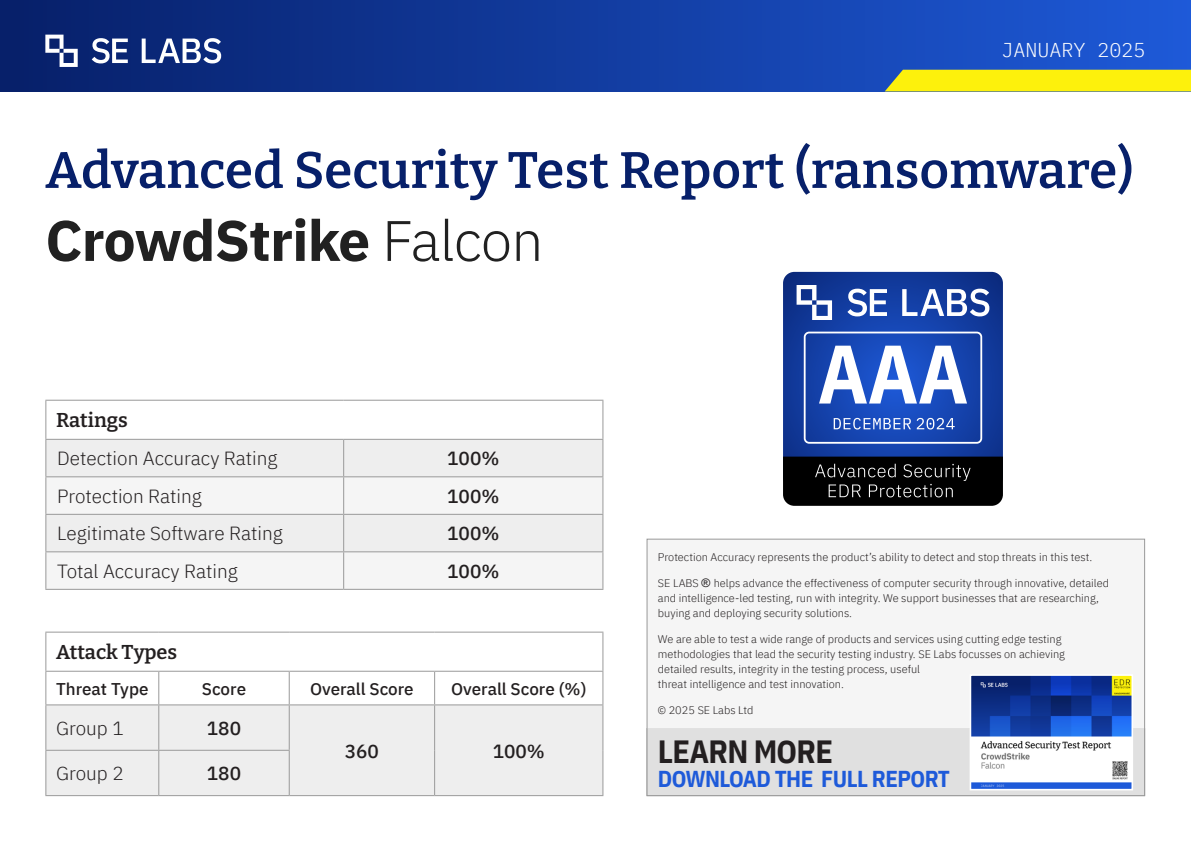
<style>
.page{position:relative;width:1191px;height:842px;background:#fff}
.page>*{position:absolute;margin:0;border:0;box-sizing:border-box;transform-origin:0 0}
.Vendor{font:700 57px "IBM Plex Sans";letter-spacing:-.02em;color:#212121}
.Headline{font:600 51px "Bitter";letter-spacing:.005em;color:#07206a}
.t1{font:700 32px "IBM Plex Sans Cond";letter-spacing:-.025em;color:#231f20}
.t2{font:700 23px "IBM Plex Sans Cond";letter-spacing:-.025em;color:#1e5ad9}
.t3{font:600 20px "Bitter";color:#231f20}
.Date{font:300 20px "IBM Plex Mono";color:#fff}
.t4{font:300 19px "IBM Plex Sans";color:#231f20}
.t5{font:500 19px "IBM Plex Sans";color:#231f20}
.t6{font:500 17px "IBM Plex Sans";color:#231f20}
.t7{font:300 11px/15px "IBM Plex Sans";color:#231f20}
.s1{font-weight:300}
.s2{font-family:"Arial Unicode MS";font-weight:400;font-size:12px}
</style>
<div class="page">
<div style="left:0;top:0;width:1191px;height:91px;background:linear-gradient(to right,#071f68,#1e5ad8)"></div>
<div style="left:884px;top:70px;width:307px;height:21px;background:#fdf10c"></div>
<svg style="left:92px;top:38px;width:36px;height:25px"></svg>
<svg style="left:142px;top:38px;width:79px;height:25px"></svg>
<svg style="left:45px;top:35px;width:33px;height:32px"></svg>
<div style="left:46px;top:440px;width:556px;height:36px;background:#eee"></div>
<div style="left:46px;top:477px;width:556px;height:112px;background:#f5f5f5"></div>
<hr style="left:45px;top:400px;width:299px;height:1px;background:#999">
<hr style="left:45px;top:401px;width:1px;height:38px;background:#999">
<hr style="left:344px;top:400px;width:259px;height:1px;background:#999">
<hr style="left:602px;top:401px;width:1px;height:38px;background:#999">
<hr style="left:45px;top:439px;width:299px;height:1px;background:#999">
<hr style="left:45px;top:440px;width:1px;height:36px;background:#999">
<hr style="left:344px;top:439px;width:259px;height:1px;background:#999">
<hr style="left:343px;top:440px;width:1px;height:36px;background:#999">
<hr style="left:602px;top:440px;width:1px;height:36px;background:#999">
<hr style="left:45px;top:476px;width:299px;height:1px;background:#999">
<hr style="left:45px;top:477px;width:1px;height:37px;background:#999">
<hr style="left:344px;top:476px;width:259px;height:1px;background:#999">
<hr style="left:343px;top:477px;width:1px;height:37px;background:#999">
<hr style="left:602px;top:477px;width:1px;height:37px;background:#999">
<hr style="left:45px;top:514px;width:299px;height:1px;background:#999">
<hr style="left:45px;top:515px;width:1px;height:36px;background:#999">
<hr style="left:344px;top:514px;width:259px;height:1px;background:#999">
<hr style="left:343px;top:515px;width:1px;height:36px;background:#999">
<hr style="left:602px;top:515px;width:1px;height:36px;background:#999">
<hr style="left:45px;top:551px;width:299px;height:1px;background:#999">
<hr style="left:45px;top:552px;width:1px;height:37px;background:#999">
<hr style="left:344px;top:551px;width:259px;height:1px;background:#999">
<hr style="left:343px;top:552px;width:1px;height:37px;background:#999">
<hr style="left:602px;top:552px;width:1px;height:37px;background:#999">
<hr style="left:45px;top:589px;width:299px;height:1px;background:#999">
<hr style="left:344px;top:589px;width:259px;height:1px;background:#999">
<svg style="left:46px;top:672px;width:390px;height:32px"></svg>
<div style="left:46px;top:705px;width:556px;height:90px;background:#eee"></div>
<hr style="left:45px;top:632px;width:114px;height:1px;background:#999">
<hr style="left:45px;top:633px;width:1px;height:38px;background:#999">
<hr style="left:159px;top:632px;width:130px;height:1px;background:#999">
<hr style="left:289px;top:632px;width:145px;height:1px;background:#999">
<hr style="left:434px;top:632px;width:169px;height:1px;background:#999">
<hr style="left:602px;top:633px;width:1px;height:38px;background:#999">
<hr style="left:45px;top:671px;width:114px;height:1px;background:#999">
<hr style="left:45px;top:672px;width:1px;height:32px;background:#999">
<hr style="left:159px;top:671px;width:130px;height:1px;background:#999">
<hr style="left:158px;top:672px;width:1px;height:32px;background:#999">
<hr style="left:289px;top:671px;width:145px;height:1px;background:#999">
<hr style="left:289px;top:672px;width:1px;height:32px;background:#999">
<hr style="left:434px;top:671px;width:169px;height:1px;background:#999">
<hr style="left:434px;top:672px;width:1px;height:32px;background:#999">
<hr style="left:602px;top:672px;width:1px;height:32px;background:#999">
<hr style="left:45px;top:704px;width:114px;height:1px;background:#999">
<hr style="left:45px;top:705px;width:1px;height:45px;background:#999">
<hr style="left:159px;top:704px;width:130px;height:1px;background:#999">
<hr style="left:158px;top:705px;width:1px;height:45px;background:#999">
<hr style="left:289px;top:704px;width:145px;height:1px;background:#999">
<hr style="left:289px;top:705px;width:1px;height:45px;background:#999">
<hr style="left:434px;top:704px;width:169px;height:1px;background:#999">
<hr style="left:434px;top:705px;width:1px;height:45px;background:#999">
<hr style="left:602px;top:705px;width:1px;height:45px;background:#999">
<hr style="left:45px;top:750px;width:114px;height:1px;background:#999">
<hr style="left:45px;top:751px;width:1px;height:44px;background:#999">
<hr style="left:159px;top:750px;width:131px;height:1px;background:#999">
<hr style="left:158px;top:751px;width:1px;height:44px;background:#999">
<hr style="left:289px;top:751px;width:1px;height:44px;background:#999">
<hr style="left:434px;top:750px;width:1px;height:45px;background:#999">
<hr style="left:602px;top:750px;width:1px;height:45px;background:#999">
<hr style="left:45px;top:795px;width:114px;height:1px;background:#999">
<hr style="left:159px;top:795px;width:130px;height:1px;background:#999">
<hr style="left:289px;top:795px;width:145px;height:1px;background:#999">
<hr style="left:434px;top:795px;width:169px;height:1px;background:#999">
<svg style="left:783px;top:272px;width:220px;height:185px;background:#143ea1"></svg>
<svg style="left:847px;top:289px;width:40px;height:27px"></svg>
<svg style="left:902px;top:289px;width:87px;height:27px"></svg>
<svg style="left:796px;top:285px;width:36px;height:35px"></svg>
<div style="left:803px;top:332px;width:179px;height:112px;border:2px solid #fff;border-radius:5px"></div>
<svg style="left:819px;top:346px;width:148px;height:57px"></svg>
<svg style="left:833px;top:418px;width:121px;height:11px"></svg>
<svg style="left:783px;top:457px;width:220px;height:49px;background:#111"></svg>
<div style="left:646px;top:539px;width:499px;height:257px;background:#f5f5f5;border:1px solid #999"></div>
<div style="left:646px;top:728px;width:499px;height:68px;background:#e0e0e0;border:1px solid #999"></div>
<svg style="left:968px;top:675px;width:166px;height:116px;background:#7890c3"></svg>
<p class="Date" style="left:1001px;top:35px;width:145px">JANUARY 2025</p>
<p class="Headline" style="left:45px;top:138px;width:1089px">Advanced Security Test Report (ransomware)</p>
<p class="Vendor" style="left:45px;top:195px;width:499px">CrowdStrike <span class="s1">Falcon</span></p>
<p class="t3" style="left:56px;top:407px;width:73px">Ratings</p>
<p class="t4" style="left:57px;top:444px;width:222px">Detection Accuracy Rating</p>
<p class="t5" style="left:447px;top:444px;width:54px">100%</p>
<p class="t4" style="left:57px;top:482px;width:146px">Protection Rating</p>
<p class="t5" style="left:447px;top:481px;width:54px">100%</p>
<p class="t4" style="left:57px;top:519px;width:227px">Legitimate Software Rating</p>
<p class="t5" style="left:447px;top:519px;width:54px">100%</p>
<p class="t4" style="left:57px;top:557px;width:182px">Total Accuracy Rating</p>
<p class="t5" style="left:447px;top:556px;width:54px">100%</p>
<p class="t3" style="left:56px;top:639px;width:123px">Attack Types</p>
<p class="t6" style="left:56px;top:675px;width:94px">Threat Type</p>
<p class="t6" style="left:202px;top:675px;width:46px">Score</p>
<p class="t6" style="left:310px;top:675px;width:105px">Overall Score</p>
<p class="t6" style="left:451px;top:675px;width:137px">Overall Score (%)</p>
<p class="t4" style="left:56px;top:714px;width:69px">Group 1</p>
<p class="t5" style="left:207px;top:713px;width:36px">180</p>
<p class="t5" style="left:345px;top:736px;width:36px">360</p>
<p class="t5" style="left:492px;top:736px;width:54px">100%</p>
<p class="t4" style="left:56px;top:759px;width:69px">Group 2</p>
<p class="t5" style="left:207px;top:759px;width:36px">180</p>
<p class="t7" style="left:658px;top:549px;width:436px">Protection Accuracy represents the product’s ability to detect and stop threats in this test.</p>
<p class="t7" style="left:658px;top:575px;width:453px">SE LABS <span class="s2">®</span> helps advance the effectiveness of computer security through innovative, detailed and intelligence-led testing, run with integrity. We support businesses that are researching, buying and deploying security solutions.</p>
<p class="t7" style="left:658px;top:631px;width:409px">We are able to test a wide range of products and services using cutting edge testing methodologies that lead the security testing industry. SE Labs focusses on achieving detailed results, integrity in the testing process, useful<br>threat intelligence and test innovation.</p>
<p class="t7" style="left:658px;top:702px;width:97px">© 2025 SE Labs Ltd</p>
<p class="t1" style="left:658px;top:726px;width:177px">LEARN MORE</p>
<p class="t2" style="left:658px;top:761px;width:293px">DOWNLOAD THE FULL REPORT</p>
</div>
